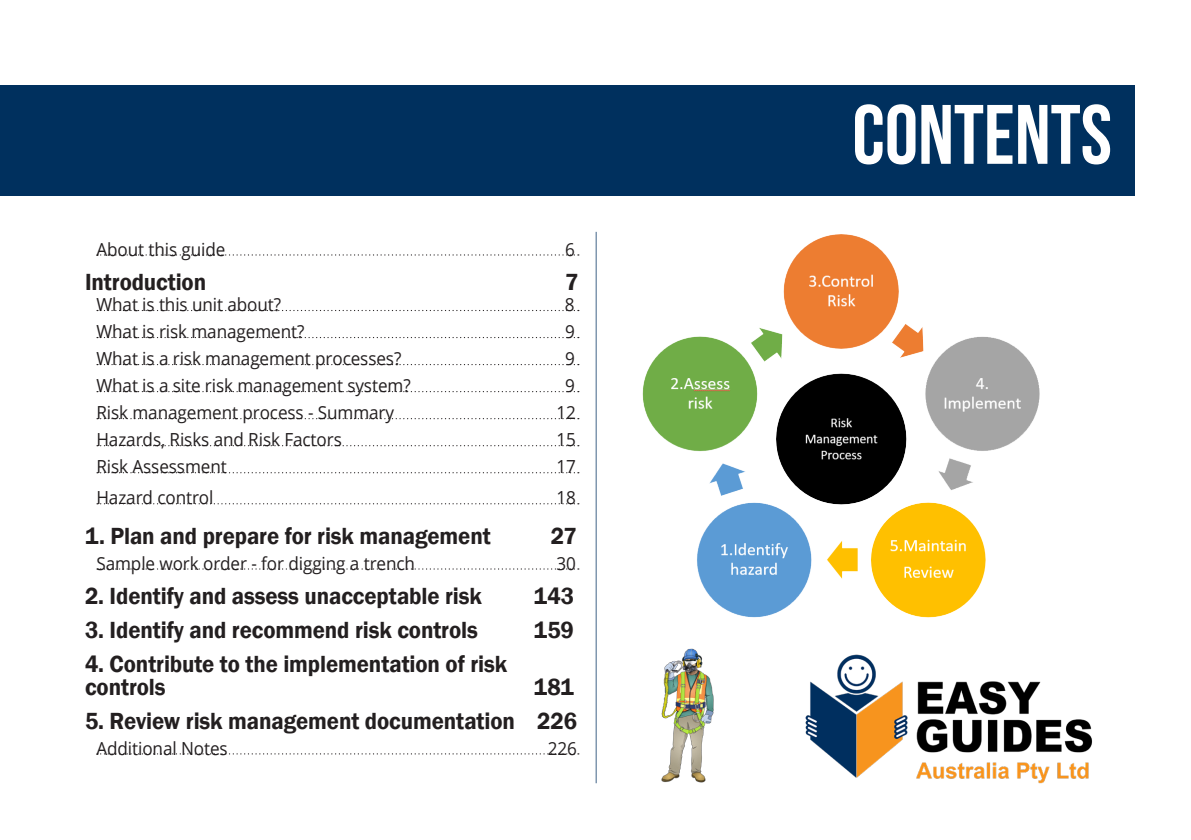
<style>
.page{position:relative;width:1191px;height:840px;background:#fff}
.page>*{position:absolute;margin:0;border:0;box-sizing:border-box;transform-origin:0 0}
.Heading_1{font:700 84px "Bebas Neue";color:#fff}
.t1{font:600 24px/22.8px "Franklin Gothic";letter-spacing:-.005em;color:#231f20;scale:.95 1}
.t2{font:18px "Open Sans";letter-spacing:-.005em;color:#231f20;scale:.95 1}
</style>
<div class="page">
<div style="left:0;top:85px;width:1134px;height:111px;background:#00305e"></div>
<svg style="left:97px;top:254px;width:482px;height:1px"></svg>
<svg style="left:97px;top:310px;width:482px;height:1px"></svg>
<svg style="left:97px;top:337px;width:482px;height:1px"></svg>
<svg style="left:97px;top:364px;width:482px;height:1px"></svg>
<svg style="left:97px;top:391px;width:482px;height:1px"></svg>
<svg style="left:97px;top:418px;width:482px;height:1px"></svg>
<svg style="left:97px;top:445px;width:482px;height:1px"></svg>
<svg style="left:97px;top:472px;width:482px;height:1px"></svg>
<svg style="left:97px;top:503px;width:482px;height:1px"></svg>
<svg style="left:97px;top:568px;width:482px;height:1px"></svg>
<svg style="left:97px;top:753px;width:482px;height:1px"></svg>
<hr style="left:595px;top:232px;width:2px;height:550px;background:#8097af">
<img style="left:805px;top:654px;width:288px;height:128px">
<img style="left:661px;top:648px;width:53px;height:134px">
<img style="left:642px;top:234px;width:398px;height:384px">
<p class="t2" style="left:96px;top:236px;width:137px">About this guide</p>
<p class="t2" style="left:565px;top:236px;width:12px">6</p>
<p class="t1" style="left:85px;top:270px;width:129px">Introduction</p>
<p class="t1" style="left:565px;top:270px;width:16px">7</p>
<p class="t2" style="left:96px;top:292px;width:196px">What is this unit about?</p>
<p class="t2" style="left:564px;top:292px;width:12px">8</p>
<p class="t2" style="left:96px;top:319px;width:220px">What is risk management?</p>
<p class="t2" style="left:565px;top:319px;width:12px">9</p>
<p class="t2" style="left:96px;top:346px;width:322px">What is a risk management processes?</p>
<p class="t2" style="left:565px;top:346px;width:12px">9</p>
<p class="t2" style="left:96px;top:373px;width:332px">What is a site risk management system?</p>
<p class="t2" style="left:565px;top:373px;width:12px">9</p>
<p class="t2" style="left:96px;top:400px;width:315px">Risk management process - Summary</p>
<p class="t2" style="left:556px;top:400px;width:22px">12</p>
<p class="t2" style="left:96px;top:427px;width:260px">Hazards, Risks and Risk Factors</p>
<p class="t2" style="left:556px;top:427px;width:22px">15</p>
<p class="t2" style="left:96px;top:454px;width:139px">Risk Assessment</p>
<p class="t2" style="left:556px;top:454px;width:22px">17</p>
<p class="t2" style="left:96px;top:485px;width:125px">Hazard control</p>
<p class="t2" style="left:556px;top:485px;width:22px">18</p>
<p class="t1" style="left:85px;top:525px;width:428px">1. Plan and prepare for risk management</p>
<p class="t1" style="left:551px;top:525px;width:29px">27</p>
<p class="t2" style="left:96px;top:550px;width:337px">Sample work order - for digging a trench</p>
<p class="t2" style="left:556px;top:550px;width:22px">30</p>
<p class="t1" style="left:85px;top:584px;width:419px">2. Identify and assess unacceptable risk</p>
<p class="t1" style="left:534px;top:584px;width:44px">143</p>
<p class="t1" style="left:85px;top:618px;width:415px">3. Identify and recommend risk controls</p>
<p class="t1" style="left:534px;top:618px;width:44px">159</p>
<p class="t1" style="left:85px;top:652px;width:446px">4. Contribute to the implementation of risk controls</p>
<p class="t1" style="left:534px;top:675px;width:44px">181</p>
<p class="t1" style="left:85px;top:709px;width:519px">5. Review risk management documentation 226</p>
<p class="t2" style="left:96px;top:735px;width:140px">Additional Notes</p>
<p class="t2" style="left:548px;top:735px;width:32px">226</p>
<p class="Heading_1" style="left:852px;top:89px;width:261px">CONTENTS</p>
</div>
